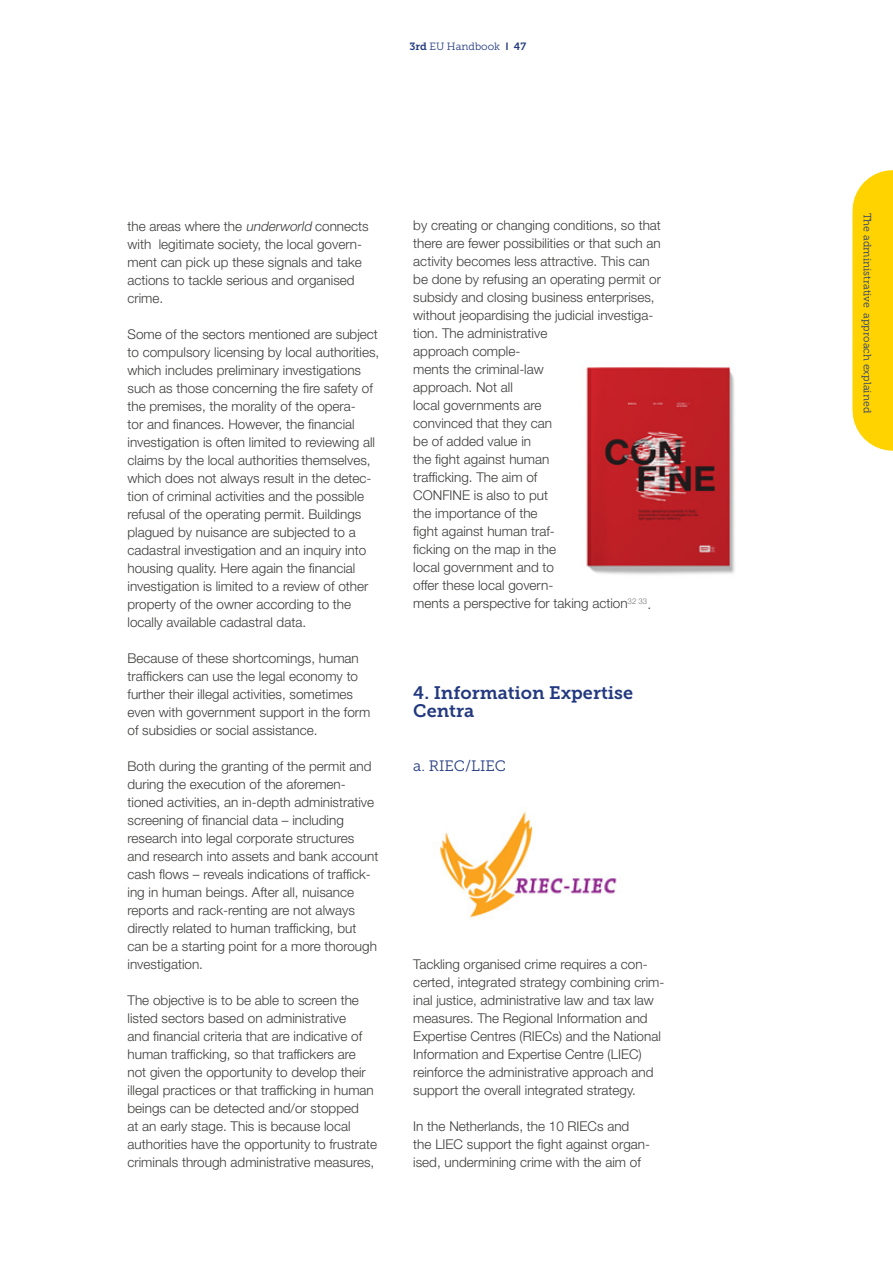
<style>
.page{position:relative;width:893px;height:1263px;background:#fff}
.page>*{position:absolute;margin:0;border:0;box-sizing:border-box;transform-origin:0 0}
.t1{font:18px/18px "Museo Slab 700";color:#22397f}
.t2{font:15px "Museo Slab 300";color:#22397f}
.t3{font:300 13.5px/18px "Helvetica Neue LT Std";color:#3c3c3b}
.t4{font:10.5px "Museo Slab 300";color:#22397f}
.s1{font-family:"Museo Slab 700"}
.s2{font-family:"Museo Sans 700"}
.s3{font-style:italic}
</style>
<div class="page">
<img style="left:586px;top:367px;width:149px;height:208px">
<img style="left:435px;top:812px;width:182px;height:106px">
<div style="left:852px;top:211px;width:41px;height:199px;background:#ffd300"></div>
<p class="t4" style="left:409px;top:41px;width:118px"><span class="s1">3rd</span> EU Handbook <span class="s2">I</span> <span class="s1">47</span></p>
<p class="t3" style="left:128px;top:217px;width:243px">the areas where the <span class="s3">underworld</span> connects with legitimate society, the local govern&shy;ment can pick up these signals and take actions to tackle serious and organised crime.</p>
<p class="t3" style="left:128px;top:325px;width:253px">Some of the sectors mentioned are subject to compulsory licensing by local authorities, which includes preliminary investigations such as those concerning the fire safety of the premises, the morality of the opera-<br>tor and finances. However, the financial investigation is often limited to reviewing all claims by the local authorities themselves, which does not always result in the detec&shy;tion of criminal activities and the possible refusal of the operating permit. Buildings plagued by nuisance are subjected to a cadastral investigation and an inquiry into housing quality. Here again the financial investigation is limited to a review of other property of the owner according to the locally available cadastral data.</p>
<p class="t3" style="left:128px;top:648px;width:244px">Because of these shortcomings, human traffickers can use the legal economy to further their illegal activities, sometimes even with government support in the form of subsidies or social assistance.</p>
<p class="t3" style="left:128px;top:756px;width:252px">Both during the granting of the permit and during the execution of the aforemen&shy;tioned activities, an in-depth administrative screening of financial data – including research into legal corporate structures and research into assets and bank account cash flows – reveals indications of traffick&shy;ing in human beings. After all, nuisance reports and rack-renting are not always directly related to human trafficking, but can be a starting point for a more thorough investigation.</p>
<p class="t3" style="left:128px;top:990px;width:251px">The objective is to be able to screen the listed sectors based on administrative<br>and financial criteria that are indicative of human trafficking, so that traffickers are not given the opportunity to develop their illegal practices or that trafficking in human beings can be detected and/or stopped<br>at an early stage. This is because local authorities have the opportunity to frustrate criminals through administrative measures,</p>
<p class="t3" style="left:413px;top:216px;width:249px">by creating or changing conditions, so that there are fewer possibilities or that such an activity becomes less attractive. This can be done by refusing an operating permit or subsidy and closing business enterprises, without jeopardising the judicial investiga&shy;tion. The administrative<br>approach comple-<br>ments the criminal-law<br>approach. Not all<br>local governments are<br>convinced that they can<br>be of added value in<br>the fight against human<br>trafficking. The aim of<br>CONFINE is also to put<br>the importance of the<br>fight against human traf-<br>ficking on the map in the<br>local government and to<br>offer these local govern-<br>ments a perspective for taking action<sup>32</sup> <sup>33</sup>.</p>
<h1 class="t1" style="left:413px;top:683px;width:221px">4. Information Expertise<br>Centra</h1>
<p class="t2" style="left:413px;top:757px;width:94px">a. RIEC/LIEC</p>
<p class="t3" style="left:413px;top:955px;width:253px">Tackling organised crime requires a con&shy;certed, integrated strategy combining crim&shy;inal justice, administrative law and tax law measures. The Regional Information and Expertise Centres (RIECs) and the National Information and Expertise Centre (LIEC) reinforce the administrative approach and support the overall integrated strategy.</p>
<p class="t3" style="left:413px;top:1116px;width:238px">In the Netherlands, the 10 RIECs and the LIEC support the fight against organ&shy;ised, undermining crime with the aim of</p>
<p class="t4" style="left:873px;top:213px;width:202px;rotate:90deg">The administrative approach explained</p>
</div>
